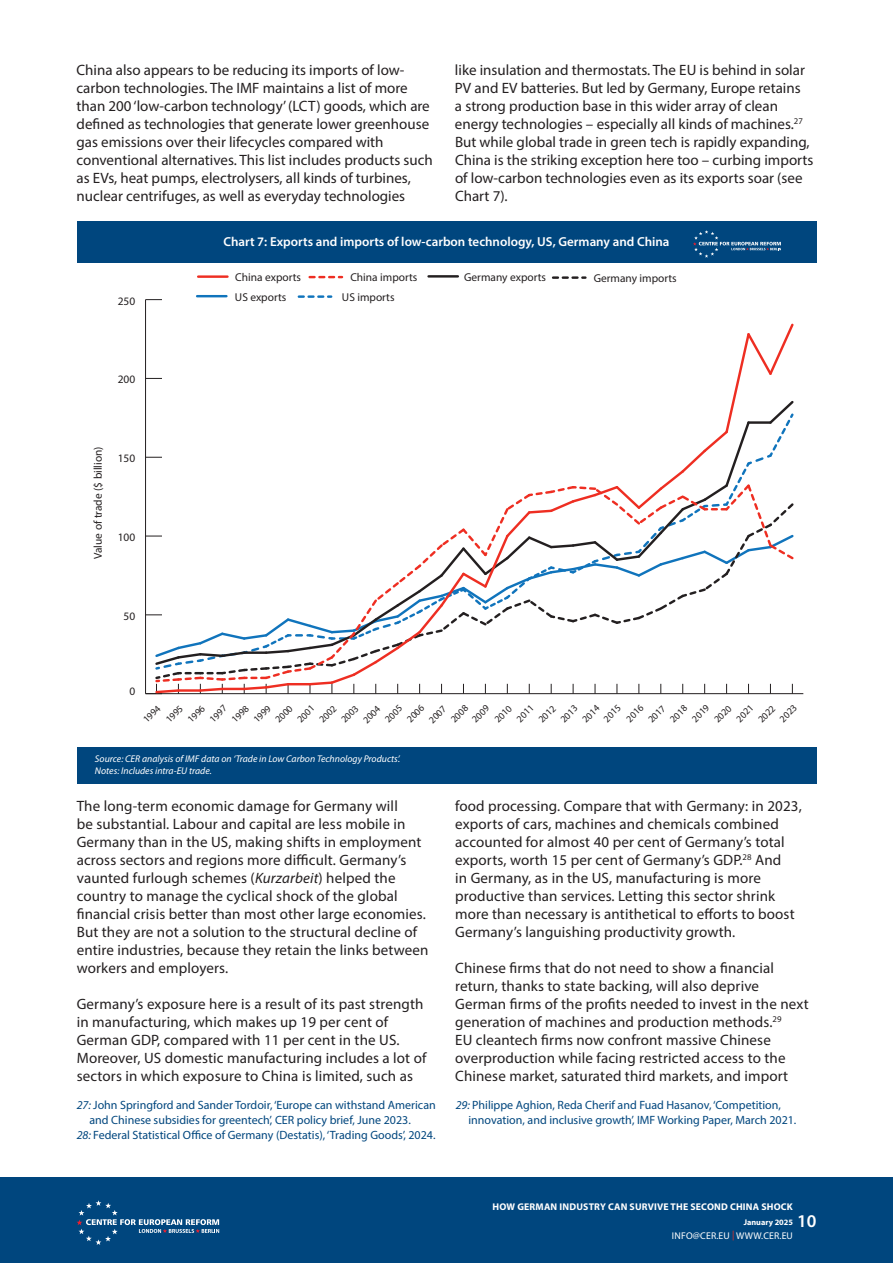
<style>
.page{position:relative;width:893px;height:1263px;background:#fff}
.page>*{position:absolute;margin:0;border:0;box-sizing:border-box;transform-origin:0 0}
.t1{font:600 18px "Myriad Pro";color:#fff}
.Body_Copy{font:15px/18px "Myriad Pro";letter-spacing:.01em;color:#231f20}
.t2{font:600 13.05px "Myriad Pro";color:#fff}
.Footnotes{font:12px/15px "Myriad Pro";color:#00467e}
.t3{font:11.4px "Myriad Pro";color:#231f20}
.t4{font:9.75px/15.1px "Myriad Pro";color:#231f20}
.t5{font:italic 9.75px/11.7px "Myriad Pro";color:#fff}
.t6{font:700 9.75px "Myriad Pro";letter-spacing:.02em;color:#fff}
.t7{font:9.75px "Myriad Pro";letter-spacing:.02em;color:#fff}
.t8{font:700 8.25px "Myriad Pro";color:#fff}
.s1{font-style:italic}
.s2{color:#ee2e22}
</style>
<div class="page">
<div style="left:0;top:1178px;width:893px;height:85px;background:#00467e"></div>
<svg style="left:77px;top:1200px;width:142px;height:45px"></svg>
<div style="left:77px;top:747px;width:740px;height:37px;background:#00467e"></div>
<div style="left:77px;top:222px;width:740px;height:41px;background:#00467e"></div>
<svg style="left:693px;top:230px;width:88px;height:28px"></svg>
<hr style="left:198px;top:275px;width:29px;height:3px;background:#ee2e22">
<svg style="left:310px;top:276px;width:32px;height:2px"></svg>
<hr style="left:429px;top:275px;width:29px;height:3px;background:#231f20">
<svg style="left:553px;top:276px;width:32px;height:3px"></svg>
<hr style="left:197px;top:295px;width:29px;height:2px;background:#1074bc">
<svg style="left:299px;top:295px;width:32px;height:3px"></svg>
<hr style="left:146px;top:693px;width:657px;height:1px;background:#231f20">
<hr style="left:145px;top:300px;width:1px;height:394px;background:#231f20">
<svg style="left:146px;top:299px;width:16px;height:1px"></svg>
<svg style="left:146px;top:322px;width:650px;height:373px"></svg>
<p class="Body_Copy" style="left:77px;top:61px;width:358px">China also appears to be reducing its imports of low&shy;carbon technologies. The IMF maintains a list of more than 200 ‘low-carbon technology’ (LCT) goods, which are defined as technologies that generate lower greenhouse gas emissions over their lifecycles compared with conventional alternatives. This list includes products such as EVs, heat pumps, electrolysers, all kinds of turbines, nuclear centrifuges, as well as everyday technologies</p>
<p class="Body_Copy" style="left:455px;top:61px;width:360px">like insulation and thermostats. The EU is behind in solar PV and EV batteries. But led by Germany, Europe retains<br>a strong production base in this wider array of clean energy technologies – especially all kinds of machines.<sup>27<br></sup>But while global trade in green tech is rapidly expanding, China is the striking exception here too – curbing imports of low-carbon technologies even as its exports soar (see Chart 7).</p>
<p class="t3" style="left:118px;top:294px;width:19px">250</p>
<p class="t2" style="left:223px;top:234px;width:448px">Chart 7: Exports and imports of low-carbon technology, US, Germany and China</p>
<p class="t3" style="left:235px;top:270px;width:67px">China exports</p>
<p class="t3" style="left:350px;top:270px;width:69px">China imports</p>
<p class="t3" style="left:464px;top:270px;width:83px">Germany exports</p>
<p class="t3" style="left:594px;top:271px;width:85px">Germany imports</p>
<p class="t3" style="left:235px;top:290px;width:53px">US exports</p>
<p class="t3" style="left:342px;top:290px;width:54px">US imports</p>
<p class="t3" style="left:118px;top:373px;width:19px">200</p>
<p class="t3" style="left:91px;top:559px;width:114px;rotate:-90deg">Value of trade ($ billion)</p>
<p class="t3" style="left:118px;top:451px;width:19px">150</p>
<p class="t3" style="left:118px;top:530px;width:19px">100</p>
<p class="t3" style="left:124px;top:609px;width:13px">50</p>
<p class="t3" style="left:129px;top:684px;width:7px">0</p>
<p class="t4" style="left:139px;top:715px;width:22px;rotate:-45deg">1994</p>
<p class="t4" style="left:162px;top:715px;width:22px;rotate:-45deg">1995</p>
<p class="t4" style="left:184px;top:715px;width:22px;rotate:-45deg">1996</p>
<p class="t4" style="left:206px;top:715px;width:22px;rotate:-45deg">1997</p>
<p class="t4" style="left:228px;top:715px;width:22px;rotate:-45deg">1998</p>
<p class="t4" style="left:250px;top:715px;width:22px;rotate:-45deg">1999</p>
<p class="t4" style="left:271px;top:715px;width:22px;rotate:-45deg">2000</p>
<p class="t4" style="left:293px;top:715px;width:22px;rotate:-45deg">2001</p>
<p class="t4" style="left:315px;top:715px;width:22px;rotate:-45deg">2002</p>
<p class="t4" style="left:337px;top:715px;width:22px;rotate:-45deg">2003</p>
<p class="t4" style="left:359px;top:716px;width:22px;rotate:-45deg">2004</p>
<p class="t4" style="left:392px;top:704px;width:22px;text-indent:-16px;rotate:-45deg">2005<br>2006</p>
<p class="t4" style="left:425px;top:716px;width:22px;rotate:-45deg">2007</p>
<p class="t4" style="left:447px;top:715px;width:22px;rotate:-45deg">2008</p>
<p class="t4" style="left:468px;top:715px;width:22px;rotate:-45deg">2009</p>
<p class="t4" style="left:502px;top:704px;width:22px;text-indent:-16px;rotate:-45deg">2010<br>2011</p>
<p class="t4" style="left:535px;top:715px;width:22px;rotate:-45deg">2012</p>
<p class="t4" style="left:557px;top:715px;width:22px;rotate:-45deg">2013</p>
<p class="t4" style="left:578px;top:715px;width:22px;rotate:-45deg">2014</p>
<p class="t4" style="left:600px;top:715px;width:22px;rotate:-45deg">2015</p>
<p class="t4" style="left:622px;top:715px;width:22px;rotate:-45deg">2016</p>
<p class="t4" style="left:644px;top:715px;width:22px;rotate:-45deg">2017</p>
<p class="t4" style="left:666px;top:715px;width:22px;rotate:-45deg">2018</p>
<p class="t4" style="left:688px;top:715px;width:22px;rotate:-45deg">2019</p>
<p class="t4" style="left:710px;top:715px;width:22px;rotate:-45deg">2020</p>
<p class="t4" style="left:732px;top:715px;width:22px;rotate:-45deg">2021</p>
<p class="t4" style="left:754px;top:715px;width:22px;rotate:-45deg">2022</p>
<p class="t4" style="left:776px;top:715px;width:22px;rotate:-45deg">2023</p>
<p class="t5" style="left:95px;top:753px;width:307px">Source: CER analysis of IMF data on ‘Trade in Low Carbon Technology Products’.<br>Notes: Includes intra-EU trade.</p>
<p class="Body_Copy" style="left:77px;top:796px;width:353px">The long-term economic damage for Germany will<br>be substantial. Labour and capital are less mobile in Germany than in the US, making shifts in employment across sectors and regions more difficult. Germany’s vaunted furlough schemes (<span class="s1">Kurzarbeit</span>) helped the country to manage the cyclical shock of the global financial crisis better than most other large economies.<br>But they are not a solution to the structural decline of entire industries, because they retain the links between workers and employers.</p>
<p class="Body_Copy" style="left:77px;top:994px;width:351px">Germany’s exposure here is a result of its past strength in manufacturing, which makes up 19 per cent of German GDP, compared with 11 per cent in the US.<br>Moreover, US domestic manufacturing includes a lot of sectors in which exposure to China is limited, such as</p>
<p class="Footnotes" style="left:89px;top:1097px;width:348px;text-indent:-13px"><span class="s1">27:</span> John Springford and Sander Tordoir, ‘Europe can withstand American and Chinese subsidies for greentech’, CER policy brief, June 2023.</p>
<p class="Footnotes" style="left:77px;top:1127px;width:360px"><span class="s1">28:</span> Federal Statistical Office of Germany (Destatis), ‘Trading Goods’, 2024.</p>
<p class="Body_Copy" style="left:455px;top:796px;width:348px">food processing. Compare that with Germany: in 2023, exports of cars, machines and chemicals combined accounted for almost 40 per cent of Germany’s total exports, worth 15 per cent of Germany’s GDP.<sup>28</sup> And<br>in Germany, as in the US, manufacturing is more productive than services. Letting this sector shrink more than necessary is antithetical to efforts to boost Germany’s languishing productivity growth.</p>
<p class="Body_Copy" style="left:455px;top:958px;width:355px">Chinese firms that do not need to show a financial return, thanks to state backing, will also deprive German firms of the profits needed to invest in the next generation of machines and production methods.<sup>29<br></sup>EU cleantech firms now confront massive Chinese overproduction while facing restricted access to the Chinese market, saturated third markets, and import</p>
<p class="Footnotes" style="left:468px;top:1097px;width:329px;text-indent:-13px"><span class="s1">29:</span> Philippe Aghion, Reda Cherif and Fuad Hasanov, ‘Competition, innovation, and inclusive growth’, IMF Working Paper, March 2021.</p>
<p class="t6" style="left:492px;top:1200px;width:302px">HOW GERMAN INDUSTRY CAN SURVIVE THE SECOND CHINA SHOCK</p>
<p class="t8" style="left:744px;top:1217px;width:51px">January 2025</p>
<p class="t7" style="left:672px;top:1229px;width:123px">INFO@CER.EU <span class="s2">|</span> WWW.CER.EU</p>
<p class="t1" style="left:797px;top:1210px;width:21px">10</p>
</div>
